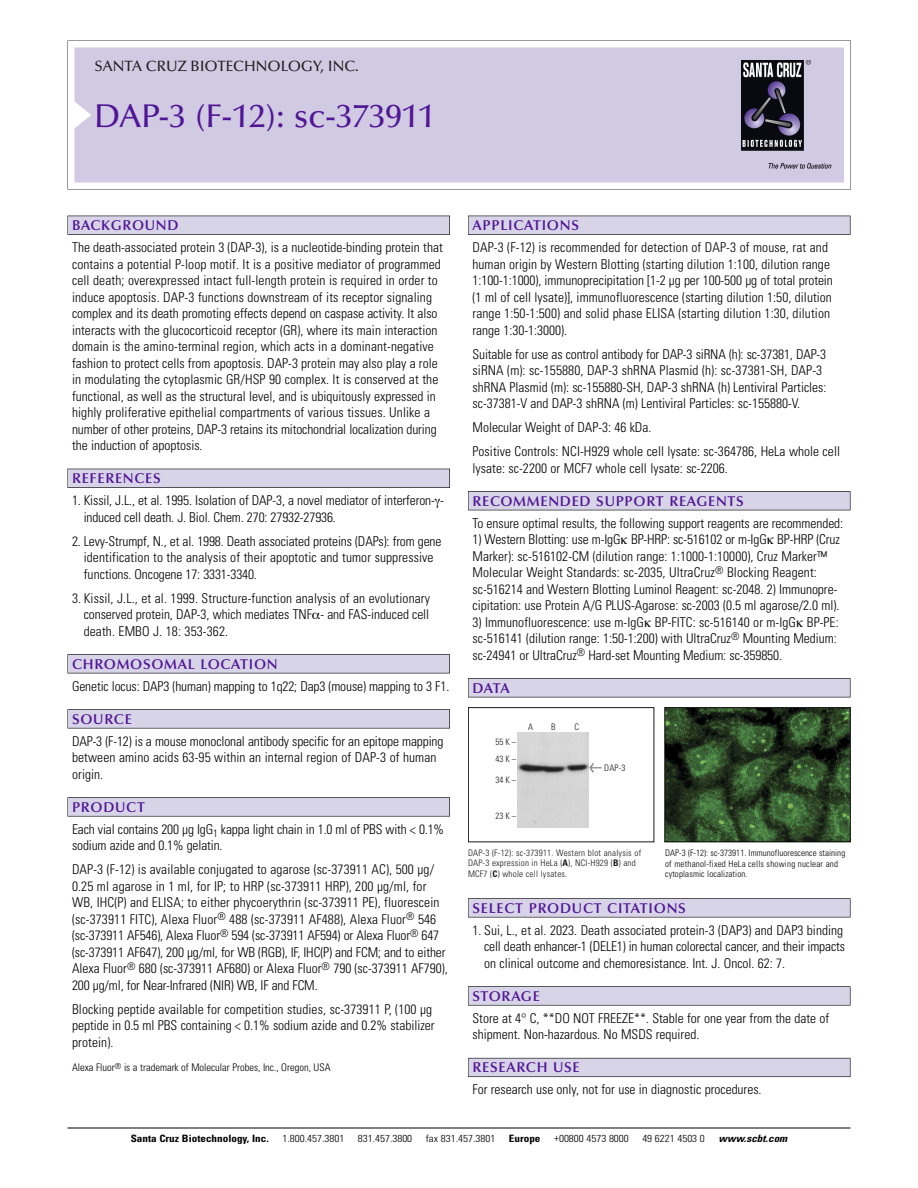
<style>
.page{position:relative;width:918px;height:1188px;background:#fff}
.page>*{position:absolute;margin:0;border:0;box-sizing:border-box;transform-origin:0 0}
.t1{font:500 33px "Optima";color:#511695}
.t2{font:500 15px "Optima";color:#231f20}
.t3{font:600 14.25px "Optima";letter-spacing:.05em;color:#511695}
.t4{font:300 condensed 13.5px/16.5px "Univers";color:#000}
.t5{font:300 condensed 10.5px "Univers";color:#000}
.t6{font:300 condensed 10.2px "Univers";color:#000;scale:1.1 1}
.t7{font:700 condensed 10.2px "Univers";color:#000;scale:1.1 1}
.t8{font:italic 700 condensed 10.2px "Univers";color:#000;scale:1.1 1}
.t9{font:300 condensed 9px/10.5px "Univers";letter-spacing:.025em;color:#191919}
.t10{font:300 condensed 9px/10.5px "Univers";letter-spacing:.015em;color:#000}
.s1{font-family:"Meta Plus";font-weight:400;font-stretch:normal;font-size:10.5px}
.s2{font-weight:700}
</style>
<div class="page">
<svg style="left:68px;top:40px;width:783px;height:149px"></svg>
<div style="left:74px;top:47px;width:770px;height:135px;background:#d1cae3"></div>
<img style="left:741px;top:60px;width:90px;height:108px">
<div style="left:68px;top:216px;width:382px;height:19px;background:#535256"></div>
<div style="left:68px;top:216px;width:381px;height:18px;background:#d7d4e8"></div>
<div style="left:68px;top:469px;width:382px;height:19px;background:#525156"></div>
<div style="left:68px;top:469px;width:381px;height:18px;background:#d7d4e8"></div>
<div style="left:68px;top:654px;width:382px;height:19px;background:#545357"></div>
<div style="left:68px;top:655px;width:381px;height:18px;background:#d7d4e8"></div>
<div style="left:68px;top:709px;width:382px;height:19px;background:#575659"></div>
<div style="left:68px;top:710px;width:381px;height:18px;background:#d7d4e8"></div>
<svg style="left:68px;top:797px;width:382px;height:20px"></svg>
<div style="left:68px;top:798px;width:381px;height:18px;background:#d7d4e8"></div>
<div style="left:468px;top:216px;width:382px;height:19px;background:#535256"></div>
<div style="left:468px;top:216px;width:382px;height:18px;background:#d7d4e8"></div>
<div style="left:468px;top:491px;width:382px;height:19px;background:#515155"></div>
<div style="left:468px;top:492px;width:382px;height:18px;background:#d7d4e8"></div>
<div style="left:468px;top:678px;width:382px;height:19px;background:#545357"></div>
<div style="left:468px;top:679px;width:382px;height:18px;background:#d7d4e8"></div>
<div style="left:468px;top:898px;width:382px;height:19px;background:#575659"></div>
<div style="left:468px;top:899px;width:382px;height:18px;background:#d7d4e8"></div>
<svg style="left:468px;top:986px;width:382px;height:20px"></svg>
<div style="left:468px;top:987px;width:382px;height:18px;background:#d7d4e8"></div>
<div style="left:468px;top:1058px;width:382px;height:19px;background:#64626c"></div>
<div style="left:468px;top:1058px;width:382px;height:18px;background:#d7d4e8"></div>
<hr style="left:68px;top:1128px;width:782px;height:1px;background:#000">
<img style="left:666px;top:709px;width:183px;height:131px">
<div style="left:664px;top:707px;width:187px;height:135px;border:1px solid #000"></div>
<div style="left:468px;top:707px;width:186px;height:135px;border:1px solid #191919"></div>
<img style="left:517px;top:733px;width:71px;height:94px">
<p class="t2" style="left:94px;top:60px;width:266px">SANTA CRUZ BIOTECHNOLOGY, INC.</p>
<p class="t1" style="left:94px;top:102px;width:342px">DAP-3 (F-12): sc-373911</p>
<p class="t3" style="left:72px;top:219px;width:108px">BACKGROUND</p>
<p class="t4" style="left:72px;top:240px;width:372px">The death-associated protein 3 (DAP-3), is a nucleotide-binding protein that contains a potential P-loop motif. It is a positive mediator of programmed cell death; overexpressed intact full-length protein is required in order to induce apoptosis. DAP-3 functions downstream of its receptor signaling complex and its death promoting effects depend on caspase activity. It also interacts with the glucocorticoid receptor (GR), where its main interaction domain is the amino-terminal region, which acts in a dominant-negative fashion to protect cells from apoptosis. DAP-3 protein may also play a role in modulating the cytoplasmic GR/HSP 90 complex. It is conserved at the functional, as well as the structural level, and is ubiquitously expressed in highly proliferative epithelial compartments of various tissues. Unlike a number of other proteins, DAP-3 retains its mitochondrial localization during the induction of apoptosis.</p>
<p class="t3" style="left:72px;top:472px;width:90px">REFERENCES</p>
<p class="t4" style="left:84px;top:493px;width:362px;text-indent:-12px">1. Kissil, J.L., et al. 1995. Isolation of DAP-3, a novel mediator of interferon- - induced cell death. J. Biol. Chem. 270: 27932-27936.</p>
<p class="t4" style="left:84px;top:534px;width:359px;text-indent:-12px">2. Levy-Strumpf, N., et al. 1998. Death associated proteins (DAPs): from gene identification to the analysis of their apoptotic and tumor suppressive functions. Oncogene 17: 3331-3340.</p>
<p class="t4" style="left:84px;top:591px;width:348px;text-align:justify;text-indent:-12px">3. Kissil, J.L., et al. 1999. Structure-function analysis of an evolutionary conserved protein, DAP-3, which mediates TNF - and FAS-induced cell death. EMBO J. 18: 353-362.</p>
<p class="t3" style="left:72px;top:658px;width:207px">CHROMOSOMAL LOCATION</p>
<p class="t4" style="left:72px;top:679px;width:379px">Genetic locus: DAP3 (human) mapping to 1q22; Dap3 (mouse) mapping to 3 F1.</p>
<p class="t3" style="left:72px;top:713px;width:61px">SOURCE</p>
<p class="t4" style="left:72px;top:734px;width:373px">DAP-3 (F-12) is a mouse monoclonal antibody specific for an epitope mapping between amino acids 63-95 within an internal region of DAP-3 of human origin.</p>
<p class="t3" style="left:72px;top:801px;width:74px">PRODUCT</p>
<p class="t4" style="left:72px;top:822px;width:374px">Each vial contains 200 µg IgG<sub>1</sub> kappa light chain in 1.0 ml of PBS with &lt; 0.1% sodium azide and 0.1% gelatin.</p>
<p class="t4" style="left:72px;top:863px;width:377px">DAP-3 (F-12) is available conjugated to agarose (sc-373911 AC), 500 µg/ 0.25 ml agarose in 1 ml, for IP; to HRP (sc-373911 HRP), 200 µg/ml, for WB, IHC(P) and ELISA; to either phycoerythrin (sc-373911 PE), fluorescein (sc-373911 FITC), Alexa Fluor<sup>®</sup> 488 (sc-373911 AF488), Alexa Fluor<sup>®</sup> 546 (sc-373911 AF546), Alexa Fluor<sup>®</sup> 594 (sc-373911 AF594) or Alexa Fluor<sup>®</sup> 647 (sc-373911 AF647), 200 µg/ml, for WB (RGB), IF, IHC(P) and FCM; and to either Alexa Fluor<sup>®</sup> 680 (sc-373911 AF680) or Alexa Fluor<sup>®</sup> 790 (sc-373911 AF790), 200 µg/ml, for Near-Infrared (NIR) WB, IF and FCM.</p>
<p class="t4" style="left:72px;top:1002px;width:364px">Blocking peptide available for competition studies, sc-373911 P, (100 µg peptide in 0.5 ml PBS containing &lt; 0.1% sodium azide and 0.2% stabilizer protein).</p>
<p class="t5" style="left:72px;top:1063px;width:260px">Alexa Fluor<sup>®</sup> is a trademark of Molecular Probes, Inc., Oregon, USA</p>
<p class="t3" style="left:473px;top:219px;width:108px">APPLICATIONS</p>
<p class="t4" style="left:473px;top:240px;width:362px">DAP-3 (F-12) is recommended for detection of DAP-3 of mouse, rat and human origin by Western Blotting (starting dilution 1:100, dilution range 1:100-1:1000), immunoprecipitation [1-2 µg per 100-500 µg of total protein (1 ml of cell lysate)], immunofluorescence (starting dilution 1:50, dilution range 1:50-1:500) and solid phase ELISA (starting dilution 1:30, dilution range 1:30-1:3000).</p>
<p class="t4" style="left:473px;top:347px;width:356px">Suitable for use as control antibody for DAP-3 siRNA (h): sc-37381, DAP-3 siRNA (m): sc-155880, DAP-3 shRNA Plasmid (h): sc-37381-SH, DAP-3 shRNA Plasmid (m): sc-155880-SH, DAP-3 shRNA (h) Lentiviral Particles: sc-37381-V and DAP-3 shRNA (m) Lentiviral Particles: sc-155880-V.</p>
<p class="t4" style="left:473px;top:420px;width:180px">Molecular Weight of DAP-3: 46 kDa.</p>
<p class="t4" style="left:473px;top:444px;width:369px">Positive Controls: NCI-H929 whole cell lysate: sc-364786, HeLa whole cell lysate: sc-2200 or MCF7 whole cell lysate: sc-2206.</p>
<p class="t3" style="left:473px;top:495px;width:273px">RECOMMENDED SUPPORT REAGENTS</p>
<p class="t4" style="left:473px;top:516px;width:372px">To ensure optimal results, the following support reagents are recommended:</p>
<p class="t4" style="left:473px;top:532px;width:369px">1) Western Blotting: use m-IgG BP-HRP: sc-516102 or m-IgG BP-HRP (Cruz Marker): sc-516102-CM (dilution range: 1:1000-1:10000), Cruz Marker™ Molecular Weight Standards: sc-2035, UltraCruz<sup>®</sup> Blocking Reagent: sc-516214 and Western Blotting Luminol Reagent: sc-2048. 2) Immunopre&shy;cipitation: use Protein A/G PLUS-Agarose: sc-2003 (0.5 ml agarose/2.0 ml).</p>
<p class="t4" style="left:473px;top:615px;width:368px">3) Immunofluorescence: use m-IgG BP-FITC: sc-516140 or m-IgG BP-PE: sc-516141 (dilution range: 1:50-1:200) with UltraCruz<sup>®</sup> Mounting Medium: sc-24941 or UltraCruz<sup>®</sup> Hard-set Mounting Medium: sc-359850.</p>
<p class="t3" style="left:473px;top:682px;width:39px">DATA</p>
<p class="t9" style="left:495px;top:735px;width:22px;line-height:16.8px">55K–<br>43K–</p>
<p class="t9" style="left:495px;top:775px;width:22px">34K–</p>
<p class="t9" style="left:495px;top:811px;width:22px">23K–</p>
<p class="t9" style="left:528px;top:722px;width:7px">A</p>
<p class="t9" style="left:551px;top:722px;width:6px">B</p>
<p class="t9" style="left:575px;top:722px;width:6px">C</p>
<p class="t9" style="left:589px;top:764px;width:38px"><span class="s1">&lt;</span> DAP-3</p>
<p class="t9" style="left:468px;top:848px;width:175px">DAP-3 (F-12): sc-373911. Western blot analysis of<br>DAP-3 expression in HeLa (<span class="s2">A</span>), NCI-H929 (<span class="s2">B</span>) and<br>MCF7 (<span class="s2">C</span>) whole cell lysates.</p>
<p class="t10" style="left:665px;top:849px;width:182px">DAP-3 (F-12): sc-373911. Immunofluorescence staining of methanol-fixed HeLa cells showing nuclear and cytoplasmic localization.</p>
<p class="t3" style="left:473px;top:902px;width:215px">SELECT PRODUCT CITATIONS</p>
<p class="t4" style="left:484px;top:923px;width:362px;text-indent:-12px">1. Sui, L., et al. 2023. Death associated protein-3 (DAP3) and DAP3 binding cell death enhancer-1 (DELE1) in human colorectal cancer, and their impacts on clinical outcome and chemoresistance. Int. J. Oncol. 62: 7.</p>
<p class="t3" style="left:473px;top:990px;width:69px">STORAGE</p>
<p class="t4" style="left:473px;top:1011px;width:358px">Store at 4° C, **DO NOT FREEZE**. Stable for one year from the date of shipment. Non-hazardous. No MSDS required.</p>
<p class="t3" style="left:473px;top:1062px;width:109px">RESEARCH USE</p>
<p class="t4" style="left:473px;top:1083px;width:291px">For research use only, not for use in diagnostic procedures.</p>
<p class="t7" style="left:131px;top:1135px;width:127px">Santa Cruz Biotechnology, Inc.</p>
<p class="t6" style="left:282px;top:1135px;width:58px">1.800.457.3801</p>
<p class="t6" style="left:358px;top:1135px;width:51px">831.457.3800</p>
<p class="t6" style="left:426px;top:1135px;width:65px">fax 831.457.3801</p>
<p class="t7" style="left:509px;top:1135px;width:30px">Europe</p>
<p class="t6" style="left:554px;top:1135px;width:69px">+00800 4573 8000</p>
<p class="t6" style="left:642px;top:1135px;width:58px">49 6221 4503 0</p>
<p class="t8" style="left:719px;top:1135px;width:66px">www.scbt.com</p>
</div>
